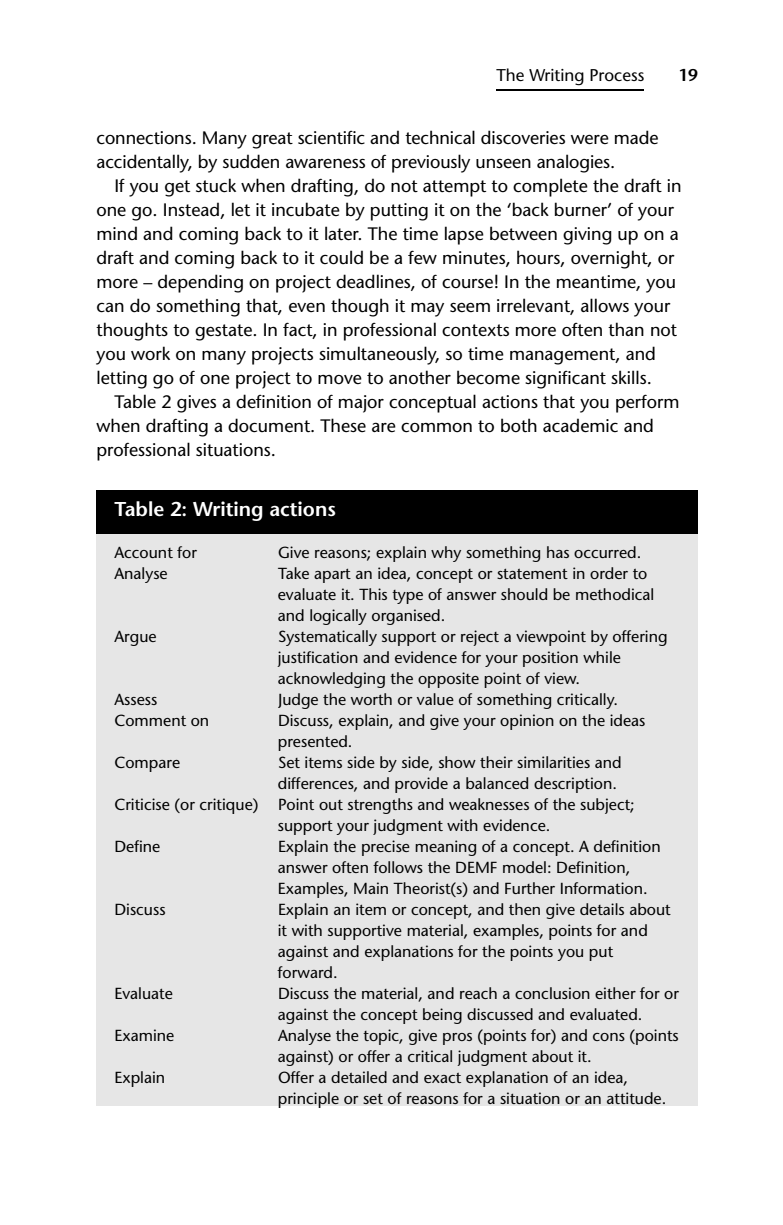
<style>
.page{position:relative;width:783px;height:1225px;background:#fff}
.page>*{position:absolute;margin:0;border:0;box-sizing:border-box;transform-origin:0 0}
.t1{font:600 20px "Stone Sans";color:#fff}
.t2{font:18px "Stone Sans";color:#000}
.t3{font:17px "Stone Sans";color:#000}
.t4{font:600 17px "Stone Sans";color:#000}
.t5{font:16px/21px "Stone Sans";color:#000}
</style>
<div class="page">
<div style="left:96px;top:490px;width:601px;height:615px;background:#e6e6e6"></div>
<div style="left:96px;top:490px;width:601px;height:43px;background:#000"></div>
<hr style="left:496px;top:90px;width:148px;height:1px;background:#000">
<p class="t3" style="left:496px;top:68px;width:149px">The Writing Process</p>
<p class="t4" style="left:678px;top:68px;width:21px">19</p>
<p class="t2" style="left:96px;top:130px;width:563px">connections. Many great scientific and technical discoveries were made</p>
<p class="t2" style="left:96px;top:154px;width:520px">accidentally, by sudden awareness of previously unseen analogies.</p>
<p class="t2" style="left:114px;top:178px;width:568px">If you get stuck when drafting, do not attempt to complete the draft in</p>
<p class="t2" style="left:96px;top:202px;width:579px">one go. Instead, let it incubate by putting it on the ‘back burner’ of your</p>
<p class="t2" style="left:96px;top:226px;width:583px">mind and coming back to it later. The time lapse between giving up on a</p>
<p class="t2" style="left:96px;top:250px;width:579px">draft and coming back to it could be a few minutes, hours, overnight, or</p>
<p class="t2" style="left:96px;top:274px;width:581px">more – depending on project deadlines, of course! In the meantime, you</p>
<p class="t2" style="left:96px;top:298px;width:575px">can do something that, even though it may seem irrelevant, allows your</p>
<p class="t2" style="left:96px;top:322px;width:582px">thoughts to gestate. In fact, in professional contexts more often than not</p>
<p class="t2" style="left:96px;top:346px;width:561px">you work on many projects simultaneously, so time management, and</p>
<p class="t2" style="left:96px;top:370px;width:557px">letting go of one project to move to another become significant skills.</p>
<p class="t2" style="left:114px;top:394px;width:566px">Table 2 gives a definition of major conceptual actions that you perform</p>
<p class="t2" style="left:96px;top:418px;width:559px">when drafting a document. These are common to both academic and</p>
<p class="t2" style="left:96px;top:442px;width:181px">professional situations.</p>
<p class="t1" style="left:114px;top:501px;width:223px">Table 2: Writing actions</p>
<p class="t5" style="left:114px;top:543px;width:84px">Account for</p>
<p class="t5" style="left:278px;top:543px;width:364px">Give reasons; explain why something has occurred.</p>
<p class="t5" style="left:114px;top:564px;width:55px">Analyse</p>
<p class="t5" style="left:278px;top:564px;width:378px">Take apart an idea, concept or statement in order to evaluate it. This type of answer should be methodical and logically organised.</p>
<p class="t5" style="left:114px;top:627px;width:44px">Argue</p>
<p class="t5" style="left:278px;top:627px;width:391px">Systematically support or reject a viewpoint by offering justification and evidence for your position while acknowledging the opposite point of view.</p>
<p class="t5" style="left:114px;top:690px;width:44px">Assess</p>
<p class="t5" style="left:278px;top:690px;width:341px">Judge the worth or value of something critically.</p>
<p class="t5" style="left:114px;top:711px;width:96px">Comment on</p>
<p class="t5" style="left:278px;top:711px;width:369px">Discuss, explain, and give your opinion on the ideas presented.</p>
<p class="t5" style="left:114px;top:753px;width:67px">Compare</p>
<p class="t5" style="left:278px;top:753px;width:345px">Set items side by side, show their similarities and</p>
<p class="t5" style="left:278px;top:774px;width:340px">differences, and provide a balanced description.</p>
<p class="t5" style="left:114px;top:795px;width:522px">Criticise (or critique) Point out strengths and weaknesses of the subject;</p>
<p class="t5" style="left:278px;top:816px;width:274px">support your judgment with evidence.</p>
<p class="t5" style="left:114px;top:837px;width:47px">Define</p>
<p class="t5" style="left:278px;top:837px;width:384px">Explain the precise meaning of a concept. A definition answer often follows the DEMF model: Definition,<br>Examples, Main Theorist(s) and Further Information.</p>
<p class="t5" style="left:114px;top:900px;width:53px">Discuss</p>
<p class="t5" style="left:278px;top:900px;width:394px">Explain an item or concept, and then give details about it with supportive material, examples, points for and against and explanations for the points you put forward.</p>
<p class="t5" style="left:114px;top:984px;width:60px">Evaluate</p>
<p class="t5" style="left:278px;top:984px;width:402px">Discuss the material, and reach a conclusion either for or against the concept being discussed and evaluated.</p>
<p class="t5" style="left:114px;top:1026px;width:61px">Examine</p>
<p class="t5" style="left:278px;top:1026px;width:402px">Analyse the topic, give pros (points for) and cons (points against) or offer a critical judgment about it.</p>
<p class="t5" style="left:114px;top:1068px;width:52px">Explain</p>
<p class="t5" style="left:278px;top:1068px;width:390px">Offer a detailed and exact explanation of an idea, principle or set of reasons for a situation or an attitude.</p>
</div>
